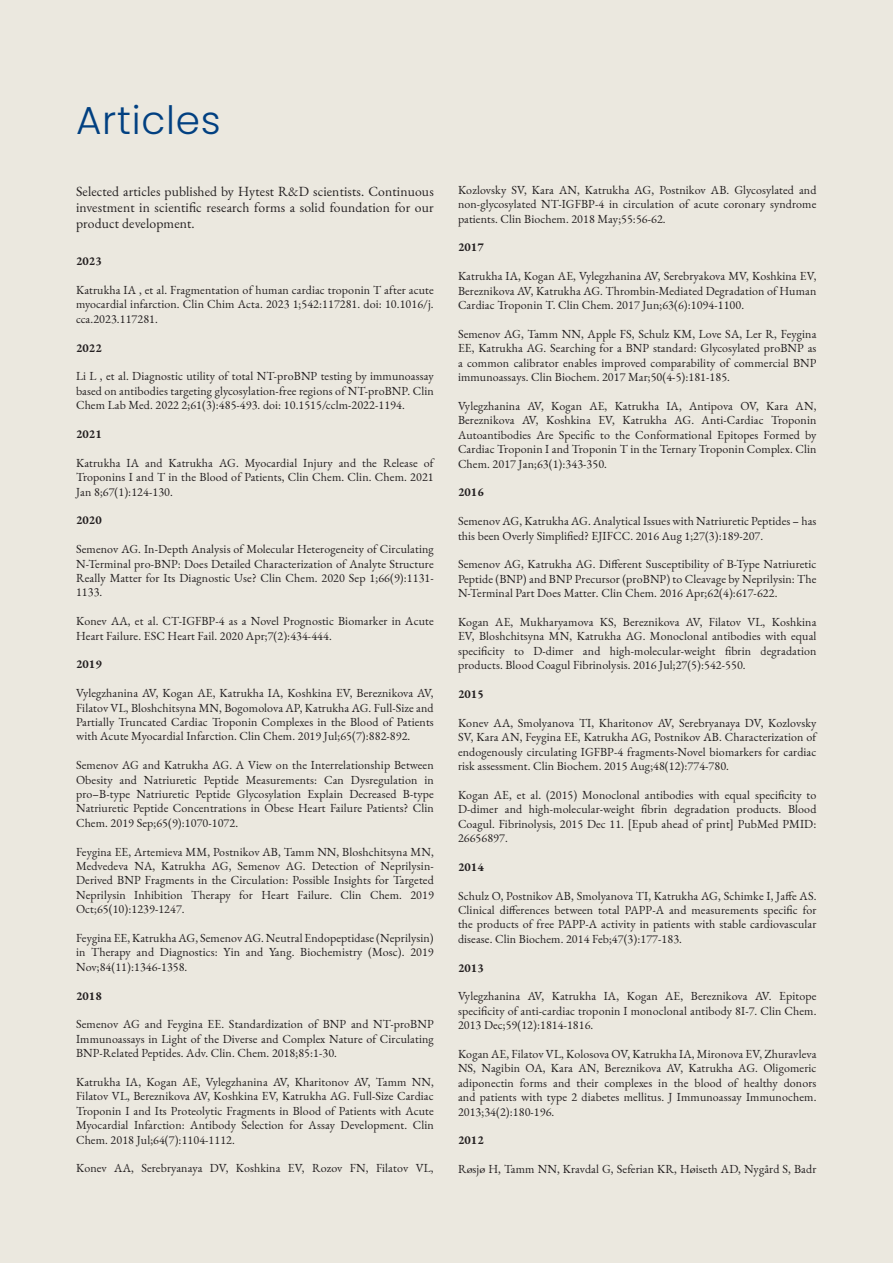
<style>
.page{position:relative;width:893px;height:1263px;background:#fff}
.page>*{position:absolute;margin:0;border:0;box-sizing:border-box;transform-origin:0 0}
.Otsikko_2{font:300 39px "Poppins";letter-spacing:.02em;color:#014081}
.Leipis_9pt{font:13.65px/16.4px "EB Garamond";letter-spacing:.01em;color:#231f20;text-align:justify}
.Leipis_9pt-2{font:12px/14.4px "EB Garamond";letter-spacing:.01em;color:#231f20;text-align:justify}
.Leipis_9pt-3{font:700 12px "EB Garamond";letter-spacing:.01em;color:#231f20}
</style>
<div class="page">
<div style="left:0;top:0;width:892px;height:1263px;background:#ebe8df"></div>
<p class="Otsikko_2" style="left:76px;top:98px;width:146px">Articles</p>
<p class="Leipis_9pt" style="left:76px;top:183px;width:359px">Selected articles published by Hytest R&amp;D scientists. Continuous investment in scientific research forms a solid foundation for our product development.</p>
<p class="Leipis_9pt-3" style="left:76px;top:253px;width:27px">2023</p>
<p class="Leipis_9pt-2" style="left:76px;top:283px;width:359px">Katrukha IA , et al. Fragmentation of human cardiac troponin T after acute myocardial infarction. Clin Chim Acta. 2023 1;542:117281. doi: 10.1016/j. cca.2023.117281.</p>
<p class="Leipis_9pt-3" style="left:76px;top:339px;width:27px">2022</p>
<p class="Leipis_9pt-2" style="left:76px;top:369px;width:359px">Li L , et al. Diagnostic utility of total NT-proBNP testing by immunoassay based on antibodies targeting glycosylation-free regions of NT-proBNP. Clin Chem Lab Med. 2022 2;61(3):485-493. doi: 10.1515/cclm-2022-1194.</p>
<p class="Leipis_9pt-3" style="left:76px;top:425px;width:27px">2021</p>
<p class="Leipis_9pt-2" style="left:76px;top:456px;width:359px">Katrukha IA and Katrukha AG. Myocardial Injury and the Release of Troponins I and T in the Blood of Patients, Clin Chem. Clin. Chem. 2021<br>Jan 8;67(1):124-130.</p>
<p class="Leipis_9pt-3" style="left:76px;top:512px;width:27px">2020</p>
<p class="Leipis_9pt-2" style="left:76px;top:542px;width:359px">Semenov AG. In-Depth Analysis of Molecular Heterogeneity of Circulating N-Terminal pro-BNP: Does Detailed Characterization of Analyte Structure Really Matter for Its Diagnostic Use? Clin Chem. 2020 Sep 1;66(9):1131- 1133.</p>
<p class="Leipis_9pt-2" style="left:76px;top:614px;width:359px">Konev AA, et al. CT-IGFBP-4 as a Novel Prognostic Biomarker in Acute<br>Heart Failure. ESC Heart Fail. 2020 Apr;7(2):434-444.</p>
<p class="Leipis_9pt-3" style="left:76px;top:656px;width:27px">2019</p>
<p class="Leipis_9pt-2" style="left:76px;top:686px;width:359px">Vylegzhanina AV, Kogan AE, Katrukha IA, Koshkina EV, Bereznikova AV, Filatov VL, Bloshchitsyna MN, Bogomolova AP, Katrukha AG. Full-Size and Partially Truncated Cardiac Troponin Complexes in the Blood of Patients with Acute Myocardial Infarction. Clin Chem. 2019 Jul;65(7):882-892.</p>
<p class="Leipis_9pt-2" style="left:76px;top:758px;width:359px">Semenov AG and Katrukha AG. A View on the Interrelationship Between Obesity and Natriuretic Peptide Measurements: Can Dysregulation in pro–B-type Natriuretic Peptide Glycosylation Explain Decreased B-type Natriuretic Peptide Concentrations in Obese Heart Failure Patients? Clin Chem. 2019 Sep;65(9):1070-1072.</p>
<p class="Leipis_9pt-2" style="left:76px;top:844px;width:359px">Feygina EE, Artemieva MM, Postnikov AB, Tamm NN, Bloshchitsyna MN, Medvedeva NA, Katrukha AG, Semenov AG. Detection of Neprilysin-Derived BNP Fragments in the Circulation: Possible Insights for Targeted Neprilysin Inhibition Therapy for Heart Failure. Clin Chem. 2019<br>Oct;65(10):1239-1247.</p>
<p class="Leipis_9pt-2" style="left:76px;top:931px;width:359px">Feygina EE, Katrukha AG, Semenov AG. Neutral Endopeptidase (Neprilysin) in Therapy and Diagnostics: Yin and Yang. Biochemistry (Mosc). 2019<br>Nov;84(11):1346-1358.</p>
<p class="Leipis_9pt-3" style="left:76px;top:987px;width:27px">2018</p>
<p class="Leipis_9pt-2" style="left:76px;top:1017px;width:359px">Semenov AG and Feygina EE. Standardization of BNP and NT-proBNP Immunoassays in Light of the Diverse and Complex Nature of Circulating BNP-Related Peptides. Adv. Clin. Chem. 2018;85:1-30.</p>
<p class="Leipis_9pt-2" style="left:76px;top:1075px;width:359px">Katrukha IA, Kogan AE, Vylegzhanina AV, Kharitonov AV, Tamm NN, Filatov VL, Bereznikova AV, Koshkina EV, Katrukha AG. Full-Size Cardiac Troponin I and Its Proteolytic Fragments in Blood of Patients with Acute Myocardial Infarction: Antibody Selection for Assay Development. Clin Chem. 2018 Jul;64(7):1104-1112.</p>
<p class="Leipis_9pt-2" style="left:76px;top:1161px;width:359px">Konev AA, Serebryanaya DV, Koshkina EV, Rozov FN, Filatov VL,</p>
<p class="Leipis_9pt-2" style="left:458px;top:183px;width:360px">Kozlovsky SV, Kara AN, Katrukha AG, Postnikov AB. Glycosylated and non-glycosylated NT-IGFBP-4 in circulation of acute coronary syndrome patients. Clin Biochem. 2018 May;55:56-62.</p>
<p class="Leipis_9pt-3" style="left:458px;top:239px;width:27px">2017</p>
<p class="Leipis_9pt-2" style="left:458px;top:269px;width:360px">Katrukha IA, Kogan AE, Vylegzhanina AV, Serebryakova MV, Koshkina EV, Bereznikova AV, Katrukha AG. Thrombin-Mediated Degradation of Human Cardiac Troponin T. Clin Chem. 2017 Jun;63(6):1094-1100.</p>
<p class="Leipis_9pt-2" style="left:458px;top:327px;width:360px">Semenov AG, Tamm NN, Apple FS, Schulz KM, Love SA, Ler R, Feygina EE, Katrukha AG. Searching for a BNP standard: Glycosylated proBNP as a common calibrator enables improved comparability of commercial BNP immunoassays. Clin Biochem. 2017 Mar;50(4-5):181-185.</p>
<p class="Leipis_9pt-2" style="left:458px;top:399px;width:360px">Vylegzhanina AV, Kogan AE, Katrukha IA, Antipova OV, Kara AN, Bereznikova AV, Koshkina EV, Katrukha AG. Anti-Cardiac Troponin Autoantibodies Are Specific to the Conformational Epitopes Formed by Cardiac Troponin I and Troponin T in the Ternary Troponin Complex. Clin Chem. 2017 Jan;63(1):343-350.</p>
<p class="Leipis_9pt-3" style="left:458px;top:484px;width:27px">2016</p>
<p class="Leipis_9pt-2" style="left:458px;top:514px;width:360px">Semenov AG, Katrukha AG. Analytical Issues with Natriuretic Peptides – has this been Overly Simplified? EJIFCC. 2016 Aug 1;27(3):189-207.</p>
<p class="Leipis_9pt-2" style="left:458px;top:557px;width:360px">Semenov AG, Katrukha AG. Different Susceptibility of B-Type Natriuretic Peptide (BNP) and BNP Precursor (proBNP) to Cleavage by Neprilysin: The N-Terminal Part Does Matter. Clin Chem. 2016 Apr;62(4):617-622.</p>
<p class="Leipis_9pt-2" style="left:458px;top:615px;width:360px">Kogan AE, Mukharyamova KS, Bereznikova AV, Filatov VL, Koshkina EV, Bloshchitsyna MN, Katrukha AG. Monoclonal antibodies with equal specificity to D-dimer and high-molecular-weight fibrin degradation products. Blood Coagul Fibrinolysis. 2016 Jul;27(5):542-550.</p>
<p class="Leipis_9pt-3" style="left:458px;top:685px;width:27px">2015</p>
<p class="Leipis_9pt-2" style="left:458px;top:715px;width:360px">Konev AA, Smolyanova TI, Kharitonov AV, Serebryanaya DV, Kozlovsky SV, Kara AN, Feygina EE, Katrukha AG, Postnikov AB. Characterization of endogenously circulating IGFBP-4 fragments-Novel biomarkers for cardiac risk assessment. Clin Biochem. 2015 Aug;48(12):774-780.</p>
<p class="Leipis_9pt-2" style="left:458px;top:787px;width:360px">Kogan AE, et al. (2015) Monoclonal antibodies with equal specificity to D-dimer and high-molecular-weight fibrin degradation products. Blood Coagul. Fibrinolysis, 2015 Dec 11. [Epub ahead of print] PubMed PMID:<br>26656897.</p>
<p class="Leipis_9pt-3" style="left:458px;top:858px;width:27px">2014</p>
<p class="Leipis_9pt-2" style="left:458px;top:888px;width:360px">Schulz O, Postnikov AB, Smolyanova TI, Katrukha AG, Schimke I, Jaffe AS.<br>Clinical differences between total PAPP-A and measurements specific for the products of free PAPP-A activity in patients with stable cardiovascular disease. Clin Biochem. 2014 Feb;47(3):177-183.</p>
<p class="Leipis_9pt-3" style="left:458px;top:959px;width:27px">2013</p>
<p class="Leipis_9pt-2" style="left:458px;top:989px;width:360px">Vylegzhanina AV, Katrukha IA, Kogan AE, Bereznikova AV. Epitope specificity of anti-cardiac troponin I monoclonal antibody 8I-7. Clin Chem.<br>2013 Dec;59(12):1814-1816.</p>
<p class="Leipis_9pt-2" style="left:458px;top:1047px;width:360px">Kogan AE, Filatov VL, Kolosova OV, Katrukha IA, Mironova EV, Zhuravleva NS, Nagibin OA, Kara AN, Bereznikova AV, Katrukha AG. Oligomeric adiponectin forms and their complexes in the blood of healthy donors and patients with type 2 diabetes mellitus. J Immunoassay Immunochem.<br>2013;34(2):180-196.</p>
<p class="Leipis_9pt-3" style="left:458px;top:1132px;width:27px">2012</p>
<p class="Leipis_9pt-2" style="left:458px;top:1162px;width:360px">Røsjø H, Tamm NN, Kravdal G, Seferian KR, Høiseth AD, Nygård S, Badr</p>
</div>
